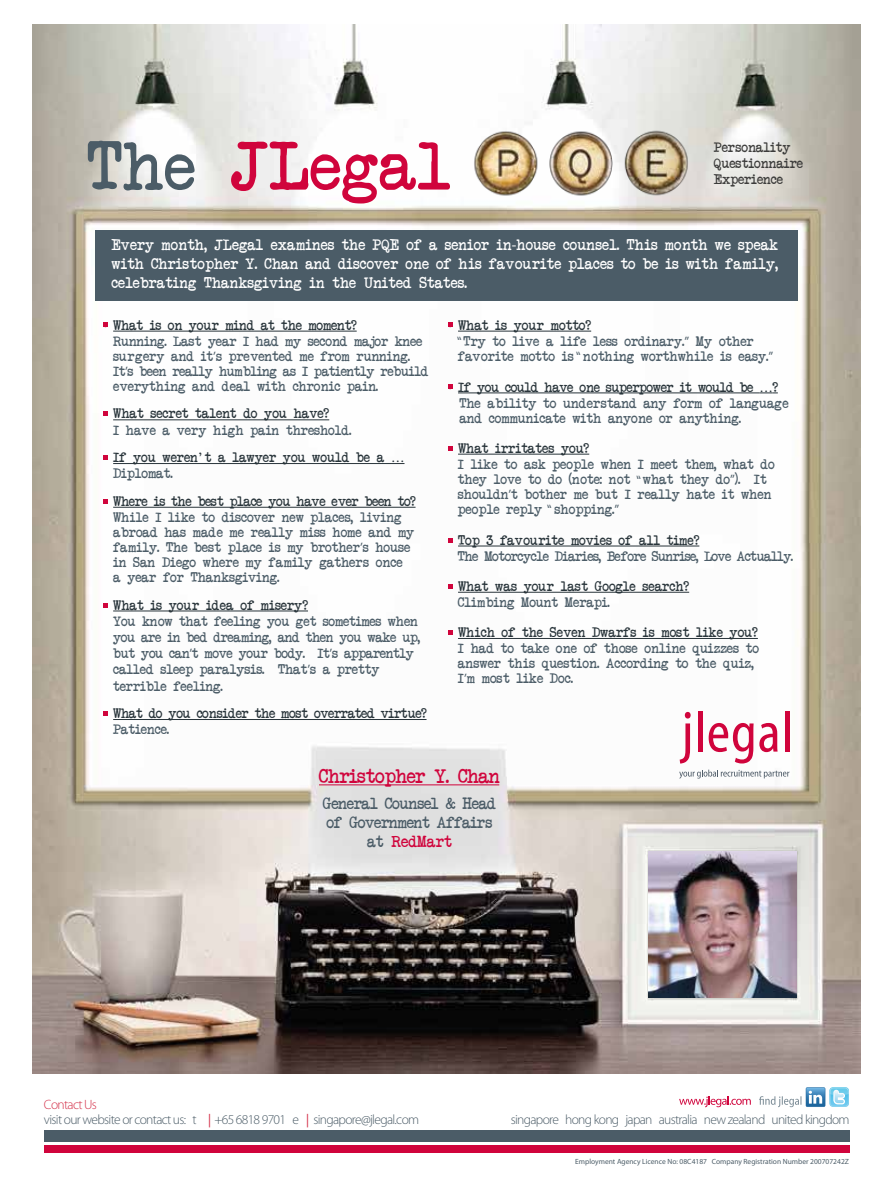
<style>
.page{position:relative;width:893px;height:1191px;background:#fff}
.page>*{position:absolute;margin:0;border:0;box-sizing:border-box;transform-origin:0 0}
.t1{font:67.5px "Another Typewriter";letter-spacing:.01em;color:#d0043c}
.t2{font:19.5px "Another Typewriter";letter-spacing:-.025em;color:#d0043c}
.t3{font:15.75px/18.9px "Another Typewriter";letter-spacing:-.025em;color:#4b5c67;text-align:center}
.t4{font:15px/18.8px "Another Typewriter";letter-spacing:.01em;color:#fff;text-align:justify}
.t5{font:13.5px/15.3px "Another Typewriter";color:#4b5c67}
.t6{font:300 13.5px/15px "Myriad Pro";letter-spacing:-.05em;color:#4b5c67}
.t7{font:13.5px/16.2px "Another Typewriter";color:#28343a}
.t8{font:13.5px/16.2px "Another Typewriter";letter-spacing:-.03em;color:#4b5c67}
.t9{font:13.5px/16.2px "Another Typewriter";letter-spacing:-.025em;color:#28343a}
.t10{font:13.5px/16.2px "Another Typewriter";letter-spacing:-.005em;color:#3c3c3b}
.t11{font:7.5px "Myriad Pro";color:#4b5c67}
.s1{color:#4b5c67}
.s2{font-family:"Myriad Pro"}
.s3{font-family:"American Typewriter";font-weight:700;color:#d0043c}
.s4{color:#28343a}
.s5{font-family:"Myriad Pro";color:#28343a}
.s6{color:#d0043c}
.s7{color:#d4314a}
.s8{font-family:"Myriad Cn Web";font-weight:400;color:#d4314a}
</style>
<div class="page">
<img style="left:32px;top:25px;width:829px;height:1048px">
<div style="left:44px;top:1130px;width:805px;height:11px;background:#4b5c67"></div>
<div style="left:44px;top:1145px;width:805px;height:7px;background:#d0043c"></div>
<svg style="left:679px;top:1096px;width:72px;height:11px"></svg>
<svg style="left:759px;top:1087px;width:90px;height:20px"></svg>
<img style="left:468px;top:125px;width:224px;height:76px">
<hr style="left:113px;top:463px;width:278px;height:1px;background:#28343a">
<svg style="left:391px;top:463px;width:13px;height:1px"></svg>
<svg style="left:103px;top:455px;width:5px;height:5px"></svg>
<hr style="left:113px;top:507px;width:303px;height:1px;background:#28343a">
<svg style="left:103px;top:499px;width:5px;height:4px"></svg>
<hr style="left:113px;top:610px;width:195px;height:1px;background:#28343a">
<svg style="left:103px;top:603px;width:5px;height:4px"></svg>
<hr style="left:458px;top:545px;width:241px;height:1px;background:#28343a">
<svg style="left:448px;top:538px;width:5px;height:4px"></svg>
<hr style="left:113px;top:419px;width:216px;height:1px;background:#28343a">
<svg style="left:103px;top:411px;width:5px;height:5px"></svg>
<hr style="left:458px;top:592px;width:231px;height:1px;background:#28343a">
<svg style="left:448px;top:584px;width:5px;height:4px"></svg>
<hr style="left:458px;top:638px;width:300px;height:1px;background:#28343a">
<svg style="left:448px;top:630px;width:5px;height:4px"></svg>
<hr style="left:113px;top:719px;width:313px;height:1px;background:#28343a">
<svg style="left:103px;top:711px;width:5px;height:4px"></svg>
<hr style="left:458px;top:392px;width:301px;height:1px;background:#28343a">
<svg style="left:759px;top:392px;width:19px;height:1px"></svg>
<svg style="left:448px;top:385px;width:5px;height:4px"></svg>
<img style="left:648px;top:851px;width:148px;height:146px">
<svg style="left:680px;top:712px;width:11px;height:51px"></svg>
<hr style="left:698px;top:711px;width:4px;height:40px;background:#d0043c">
<svg style="left:709px;top:723px;width:69px;height:40px"></svg>
<div style="left:785px;top:711px;width:5px;height:40px;background:#d0043c"></div>
<svg style="left:679px;top:769px;width:110px;height:9px"></svg>
<div style="left:95px;top:230px;width:702px;height:70px;background:#4b5c67"></div>
<hr style="left:319px;top:784px;width:180px;height:1px;background:#d0043c">
<hr style="left:113px;top:331px;width:244px;height:1px;background:#28343a">
<svg style="left:103px;top:323px;width:5px;height:4px"></svg>
<hr style="left:458px;top:331px;width:133px;height:1px;background:#28343a">
<svg style="left:448px;top:323px;width:5px;height:4px"></svg>
<hr style="left:458px;top:454px;width:131px;height:1px;background:#28343a">
<svg style="left:448px;top:446px;width:5px;height:4px"></svg>
<svg style="left:457px;top:337px;width:4px;height:3px"></svg>
<svg style="left:576px;top:352px;width:4px;height:3px"></svg>
<svg style="left:547px;top:505px;width:4px;height:3px"></svg>
<svg style="left:637px;top:475px;width:4px;height:4px"></svg>
<h1 class="t1" style="left:87px;top:122px;width:365px"><span class="s1">The</span> JLegal</h1>
<p class="t10" style="left:714px;top:138px;width:90px">Personality<br>Questionnaire</p>
<p class="t10" style="left:714px;top:171px;width:70px">Experience</p>
<p class="t4" style="left:112px;top:235px;width:668px">Every month, JLegal examines the PQE of a senior in<span class="s2">-</span>house counsel. This month we speak with Christopher Y. Chan and discover one of his favourite places to be is with family, celebrating Thanksgiving in the United States.</p>
<p class="t5" style="left:113px;top:317px;width:317px;text-indent:-12px"><span class="s3">•</span> <span class="s4">What is on your mind at the moment?<br></span>Running. Last year I had my second major knee surgery and it<span class="s2">’</span>s prevented me from running.<br>It<span class="s2">’</span>s been really humbling as I patiently rebuild everything and deal with chronic pain.</p>
<p class="t7" style="left:446px;top:316px;width:147px"><span class="s3">•</span> What is your motto?</p>
<p class="t5" style="left:464px;top:333px;width:292px">Try to live a life less ordinary.<span class="s2">”</span> My other</p>
<p class="t5" style="left:458px;top:348px;width:317px">favorite motto is nothing worthwhile is easy.<span class="s2">”</span></p>
<p class="t5" style="left:459px;top:378px;width:331px;text-indent:-14px"><span class="s3">•</span> <span class="s4">If you could have one superpower it would be</span> <span class="s5">…</span><span class="s4">?<br></span>The ability to understand any form of language and communicate with anyone or anything.</p>
<p class="t5" style="left:113px;top:405px;width:240px;line-height:16.2px;text-indent:-12px"><span class="s3">•</span> <span class="s4">What secret talent do you have?<br></span>I have a very high pain threshold.</p>
<p class="t7" style="left:113px;top:449px;width:293px;text-indent:-12px"><span class="s3">•</span> If you weren't a lawyer you would be a <span class="s2">…<br></span><span class="s1">Diplomat.</span></p>
<p class="t5" style="left:113px;top:493px;width:304px;text-indent:-12px"><span class="s3">•</span> <span class="s4">Where is the best place you have ever been to?<br></span>While I like to discover new places, living abroad has made me really miss home and my family. The best place is my brother<span class="s2">’</span>s house in San Diego where my family gathers once<br>a year for Thanksgiving.</p>
<p class="t5" style="left:113px;top:596px;width:309px;line-height:16.2px;text-indent:-12px"><span class="s3">•</span> <span class="s4">What is your idea of misery?<br></span>You know that feeling you get sometimes when you are in bed dreaming, and then you wake up, but you can<span class="s2">’</span>t move your body. It<span class="s2">’</span>s apparently called sleep paralysis. That<span class="s2">’</span>s a pretty terrible feeling.</p>
<p class="t9" style="left:113px;top:704px;width:315px;text-indent:-12px"><span class="s3">•</span> What do you consider the most overrated virtue?<br><span class="s1">Patience.</span></p>
<p class="t5" style="left:458px;top:440px;width:318px;text-indent:-12px"><span class="s3">•</span> <span class="s4">What irritates you?<br></span>I like to ask people when I meet them, what do they love to do (note: not what they do<span class="s2">”</span>). It shouldn<span class="s2">’</span>t bother me but I really hate it when people reply shopping.<span class="s2">”</span></p>
<p class="t8" style="left:458px;top:531px;width:337px;text-indent:-12px"><span class="s3">•</span> <span class="s4">Top 3 favourite movies of all time?<br></span>The Motorcycle Diaries, Before Sunrise, Love Actually.</p>
<p class="t7" style="left:458px;top:577px;width:233px;text-indent:-12px"><span class="s3">•</span> What was your last Google search?<br><span class="s1">Climbing Mount Merapi.</span></p>
<p class="t5" style="left:458px;top:624px;width:303px;text-indent:-12px"><span class="s3">•</span> <span class="s4">Which of the Seven Dwarfs is most like you?<br></span>I had to take one of those online quizzes to answer this question. According to the quiz, I<span class="s2">’</span>m most like Doc.</p>
<h2 class="t2" style="left:319px;top:763px;width:182px">Christopher Y. Chan</h2>
<p class="t3" style="left:323px;top:794px;width:175px">General Counsel &amp; Head of Government Affairs at <span class="s6">RedMart</span></p>
<p class="t6" style="left:44px;top:1097px;width:377px"><span class="s7">Contact Us<br></span>visit our website or contact us: t <span class="s8">|</span> +65 6818 9701 e <span class="s8">|</span> singapore@jlegal.com</p>
<p class="t6" style="left:511px;top:1112px;width:340px">singapore hong kong japan australia new zealand united kingdom</p>
<p class="t11" style="left:575px;top:1157px;width:275px">Employment Agency Licence No: 08C4187 Company Registration Number 200707242Z</p>
</div>
